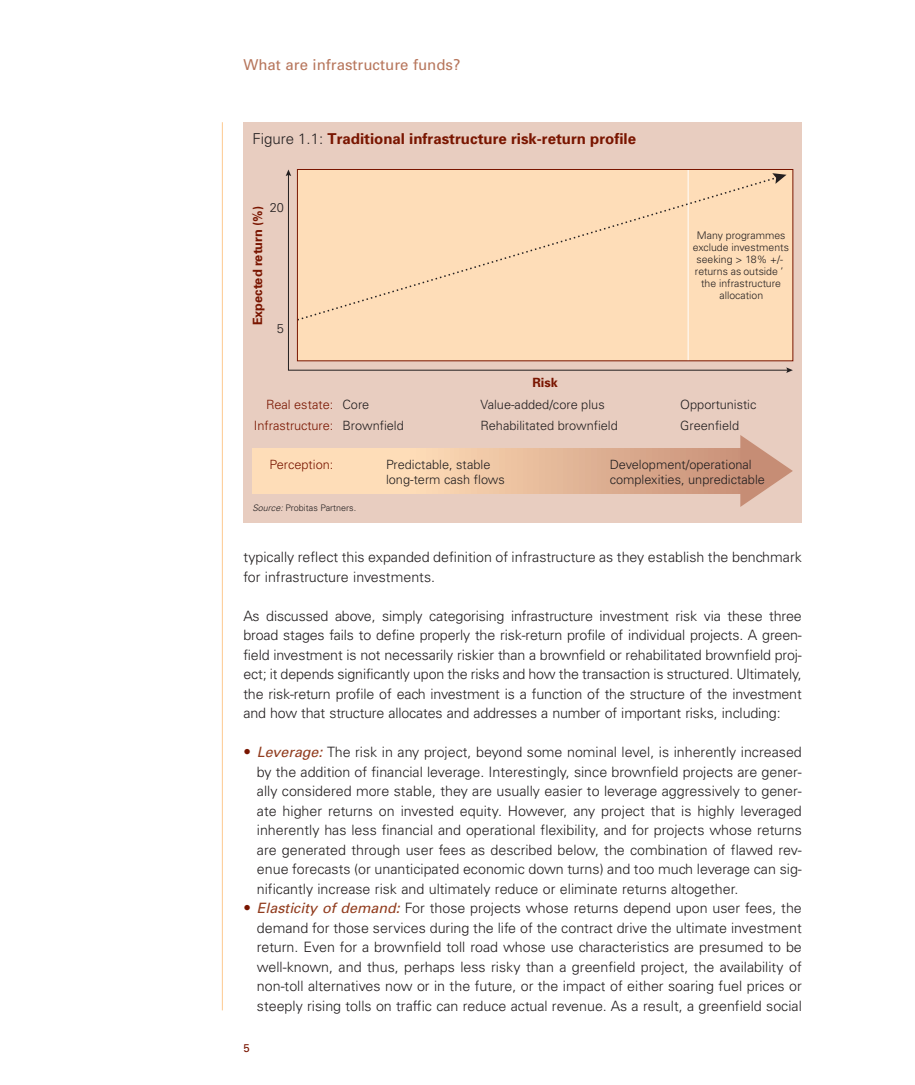
<style>
.page{position:relative;width:915px;height:1085px;background:#fff}
.page>*{position:absolute;margin:0;border:0;box-sizing:border-box;transform-origin:0 0}
.t1{font:700 15px "Univers";color:#791500}
.t2{font:15px "Univers";color:#b7765c}
.t3{font:300 14.25px/19.5px "Univers";color:#231f20;text-align:justify}
.t4{font:300 12.75px "Univers";color:#231f20}
.t5{font:300 12.75px "Univers";color:#791500}
.t6{font:700 12.75px "Univers";color:#791500}
.t7{font:11.25px "Univers";color:#791500}
.t8{font:300 10.5px/12px "Univers";color:#231f20;text-align:center}
.t9{font:300 9px "Univers";color:#231f20}
.s1{font-weight:300;color:#231f20}
.s2{color:#231f20}
.s3{font-style:italic}
.s4{font-size:15px;color:#791500}
.s5{font-weight:400;font-style:italic;color:#913c1e}
</style>
<div class="page">
<hr style="left:222px;top:122px;width:1px;height:888px;background:#fdc98f">
<div style="left:243px;top:122px;width:558px;height:400px;background:#e8cdc0"></div>
<div style="left:252px;top:448px;width:506px;height:45px;background:linear-gradient(to right,#ffeec6,#cb947b)"></div>
<hr style="left:687px;top:169px;width:1px;height:192px;background:#fff">
<svg style="left:285px;top:169px;width:5px;height:7px"></svg>
<svg style="left:287px;top:173px;width:501px;height:198px"></svg>
<svg style="left:786px;top:367px;width:6px;height:6px"></svg>
<svg style="left:740px;top:435px;width:52px;height:72px"></svg>
<div style="left:295px;top:175px;width:484px;height:147px;background:#feddb8"></div>
<svg style="left:772px;top:173px;width:14px;height:11px"></svg>
<div style="left:297px;top:169px;width:496px;height:192px;border:1px solid #791500"></div>
<p class="t2" style="left:243px;top:59px;width:219px">What are infrastructure funds?</p>
<p class="t1" style="left:252px;top:133px;width:385px"><span class="s1">Figure 1.1:</span> Traditional infrastructure risk-return profile</p>
<p class="t4" style="left:269px;top:203px;width:16px">20</p>
<p class="t6" style="left:253px;top:325px;width:121px;rotate:-90deg">Expected return (%)</p>
<p class="t4" style="left:277px;top:323px;width:9px">5</p>
<p class="t6" style="left:532px;top:377px;width:27px">Risk</p>
<p class="t8" style="left:692px;top:230px;width:98px">Many programmes exclude investments seeking &gt; 18% +/- returns as ëoutside ’ the infrastructure allocation</p>
<p class="t5" style="left:266px;top:399px;width:105px">Real estate: <span class="s2">Core</span></p>
<p class="t4" style="left:480px;top:399px;width:126px">Value-added/core plus</p>
<p class="t4" style="left:680px;top:399px;width:78px">Opportunistic</p>
<p class="t5" style="left:254px;top:420px;width:151px">Infrastructure: <span class="s2">Brownfield</span></p>
<p class="t4" style="left:480px;top:420px;width:139px">Rehabilitated brownfield</p>
<p class="t4" style="left:680px;top:420px;width:60px">Greenfield</p>
<p class="t5" style="left:269px;top:459px;width:65px">Perception:</p>
<p class="t4" style="left:386px;top:459px;width:106px">Predictable, stable</p>
<p class="t4" style="left:609px;top:459px;width:143px">Development/operational</p>
<p class="t4" style="left:386px;top:474px;width:120px">long-term cash flows</p>
<p class="t4" style="left:609px;top:474px;width:157px">complexities, unpredictable</p>
<p class="t9" style="left:252px;top:504px;width:105px"><span class="s3">Source:</span> Probitas Partners.</p>
<p class="t3" style="left:243px;top:548px;width:560px">typically reflect this expanded definition of infrastructure as they establish the benchmark for infrastructure investments.</p>
<p class="t3" style="left:243px;top:607px;width:560px">As discussed above, simply categorising infrastructure investment risk via these three broad stages fails to define properly the risk-return profile of individual projects. A green&shy;field investment is not necessarily riskier than a brownfield or rehabilitated brownfield proj&shy;ect; it depends significantly upon the risks and how the transaction is structured. Ultimately, the risk-return profile of each investment is a function of the structure of the investment and how that structure allocates and addresses a number of important risks, including:</p>
<p class="t3" style="left:257px;top:743px;width:546px;text-indent:-14px"><span class="s4">•</span> <span class="s5">Leverage:</span> The risk in any project, beyond some nominal level, is inherently increased by the addition of financial leverage. Interestingly, since brownfield projects are gener&shy;ally considered more stable, they are usually easier to leverage aggressively to gener&shy;ate higher returns on invested equity. However, any project that is highly leveraged inherently has less financial and operational flexibility, and for projects whose returns are generated through user fees as described below, the combination of flawed rev&shy;enue forecasts (or unanticipated economic down turns) and too much leverage can sig&shy;nificantly increase risk and ultimately reduce or eliminate returns altogether.</p>
<p class="t3" style="left:257px;top:899px;width:546px;text-indent:-13px"><span class="s4">•</span> <span class="s5">Elasticity of demand:</span> For those projects whose returns depend upon user fees, the demand for those services during the life of the contract drive the ultimate investment return. Even for a brownfield toll road whose use characteristics are presumed to be well-known, and thus, perhaps less risky than a greenfield project, the availability of non-toll alternatives now or in the future, or the impact of either soaring fuel prices or steeply rising tolls on traffic can reduce actual revenue. As a result, a greenfield social</p>
<p class="t7" style="left:243px;top:1043px;width:8px">5</p>
</div>
